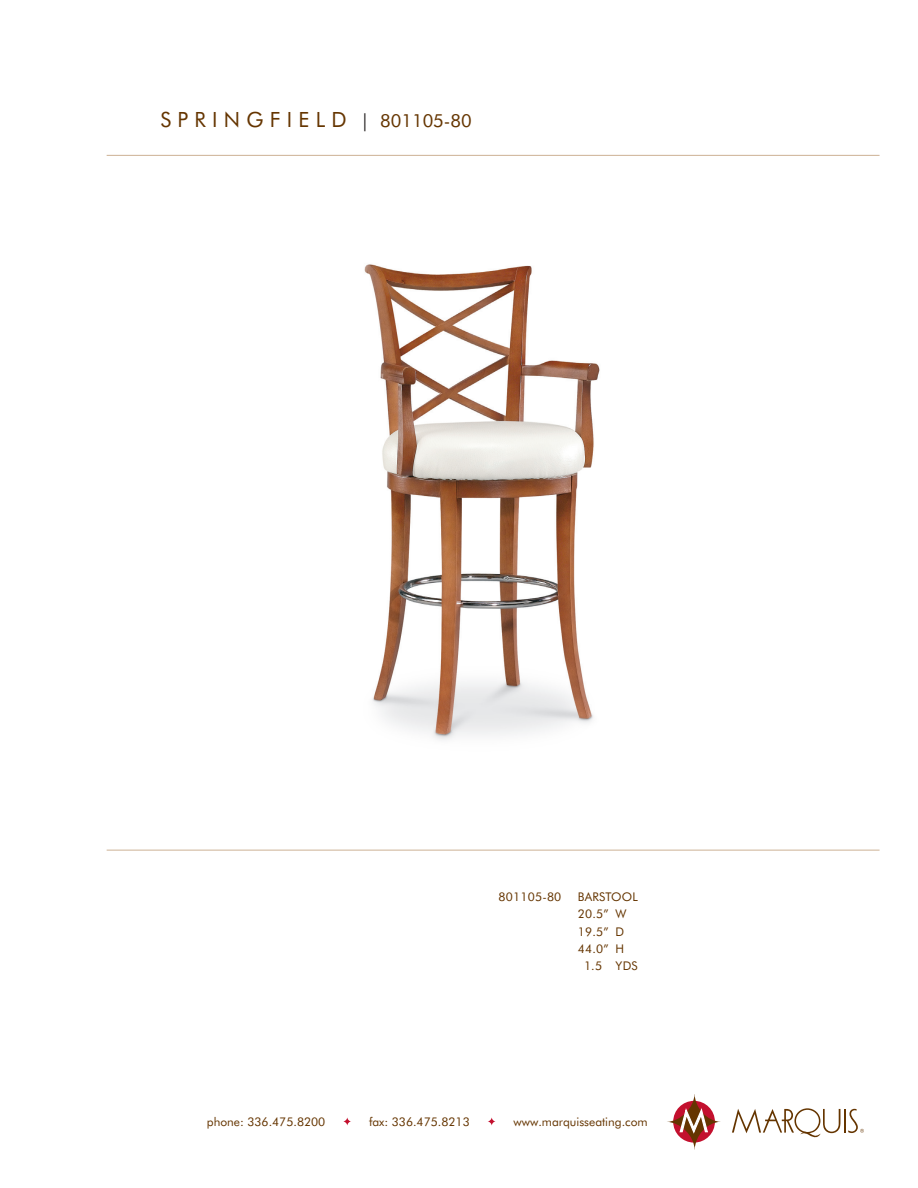
<style>
.page{position:relative;width:918px;height:1188px;background:#fff}
.page>*{position:absolute;margin:0;border:0;box-sizing:border-box;transform-origin:0 0}
.t1{font:21px "Futura BT";letter-spacing:.3em;color:#653500}
.t2{font:12px "Futura BT";color:#653500}
.t3{font:12px "Futura BT";letter-spacing:.02em;color:#653500}
.s1{font-size:18px;color:#231f20}
.s2{font-size:18px}
</style>
<div class="page">
<svg style="left:667px;top:1094px;width:54px;height:56px"></svg>
<hr style="left:107px;top:155px;width:773px;height:1px;background:#cdb194">
<hr style="left:107px;top:850px;width:773px;height:1px;background:#cdb194">
<svg style="left:732px;top:1108px;width:132px;height:30px"></svg>
<svg style="left:343px;top:1117px;width:8px;height:9px"></svg>
<svg style="left:487px;top:1117px;width:9px;height:9px"></svg>
<img style="left:364px;top:264px;width:236px;height:476px">
<h1 class="t1" style="left:160px;top:106px;width:313px">SPRINGFIELD <span class="s1">|</span> <span class="s2">801105-80</span></h1>
<p class="t3" style="left:499px;top:890px;width:64px">801105-80</p>
<p class="t3" style="left:578px;top:890px;width:62px">BARSTOOL</p>
<p class="t2" style="left:578px;top:907px;width:50px">20.5” W</p>
<p class="t2" style="left:578px;top:924px;width:48px">19.5” D</p>
<p class="t2" style="left:578px;top:941px;width:48px">44.0” H</p>
<p class="t2" style="left:584px;top:959px;width:55px">1.5 YDS</p>
<p class="t2" style="left:207px;top:1114px;width:120px">phone: 336.475.8200</p>
<p class="t2" style="left:369px;top:1114px;width:102px">fax: 336.475.8213</p>
<p class="t2" style="left:513px;top:1114px;width:136px">www.marquisseating.com</p>
</div>
